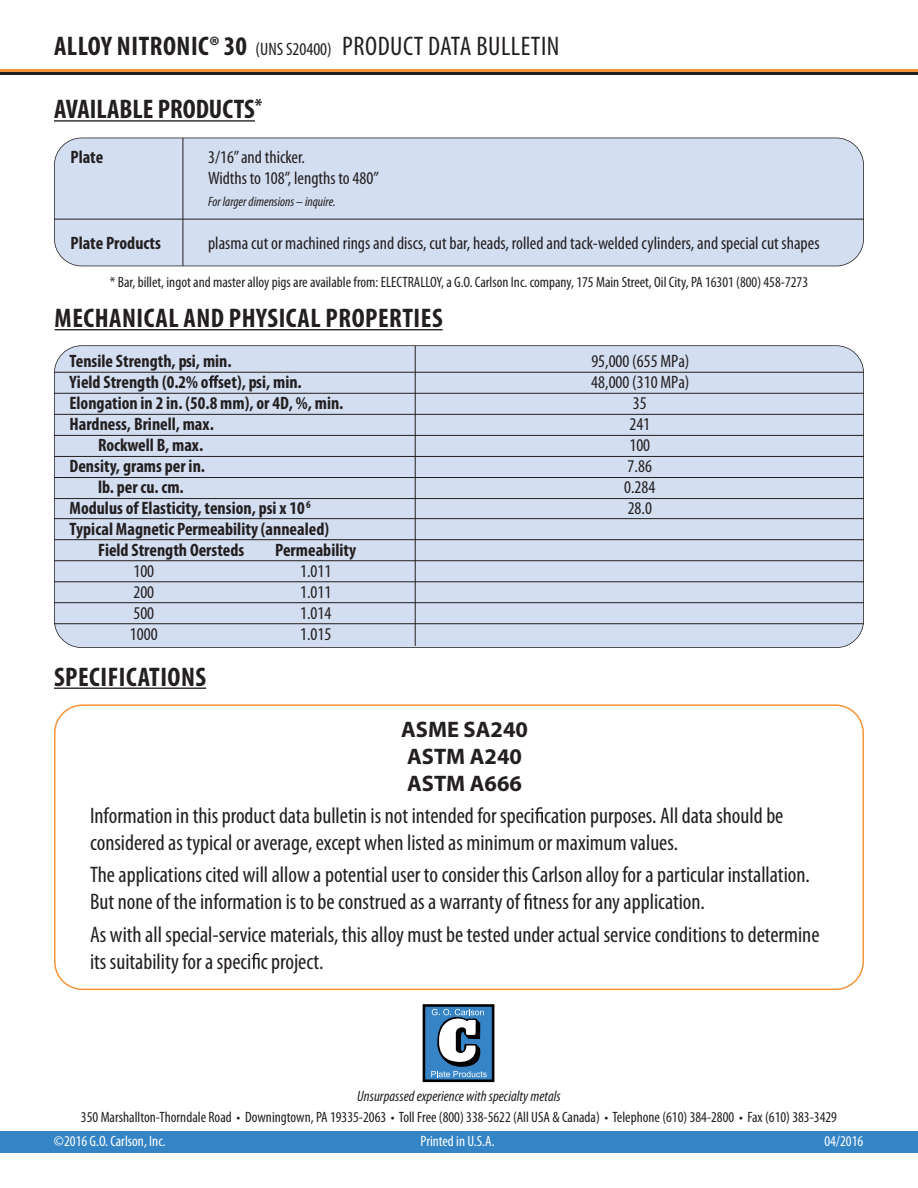
<style>
.page{position:relative;width:918px;height:1188px;background:#fff}
.page>*{position:absolute;margin:0;border:0;box-sizing:border-box;transform-origin:0 0}
.t1{font:condensed 27px "Myriad Pro";letter-spacing:.02em;color:#231f20}
.t2{font:700 condensed 27px "Myriad Pro";letter-spacing:.02em;color:#231f20}
.t3{font:700 condensed 27px "Myriad Pro";color:#231f20}
.t4{font:condensed 22.5px/27px "Myriad Pro";color:#231f20}
.t5{font:700 22.5px/27px "Myriad Pro";color:#231f20}
.t6{font:700 condensed 18px/21px "Myriad Pro";color:#231f20}
.t7{font:condensed 18px/21.6px "Myriad Pro";color:#231f20}
.t8{font:condensed 15px "Myriad Pro";color:#231f20}
.t9{font:condensed 15px "Myriad Pro";color:#fff}
.t10{font:italic condensed 15px "Myriad Pro";color:#231f20}
.t11{font:italic condensed 13.5px "Myriad Pro";color:#231f20}
.s1{font-weight:700}
.s2{font-size:18px}
</style>
<div class="page">
<hr style="left:0;top:69px;width:918px;height:3px;background:#f79439">
<hr style="left:0;top:72px;width:918px;height:3px;background:#231f20">
<div style="left:54px;top:138px;width:810px;height:128px;background:#d3def1"></div>
<svg style="left:54px;top:704px;width:810px;height:286px"></svg>
<hr style="left:55px;top:329px;width:388px;height:1px;background:#231f20">
<hr style="left:54px;top:688px;width:152px;height:1px;background:#231f20">
<svg style="left:535px;top:807px;width:8px;height:16px"></svg>
<svg style="left:524px;top:894px;width:8px;height:15px"></svg>
<svg style="left:252px;top:953px;width:8px;height:16px"></svg>
<div style="left:54px;top:345px;width:810px;height:303px;background:#d3def1"></div>
<svg style="left:209px;top:375px;width:10px;height:13px"></svg>
<hr style="left:54px;top:393px;width:810px;height:1px;background:#231f20">
<hr style="left:54px;top:372px;width:810px;height:1px;background:#231f20">
<hr style="left:54px;top:414px;width:810px;height:1px;background:#231f20">
<hr style="left:54px;top:435px;width:810px;height:1px;background:#231f20">
<hr style="left:54px;top:456px;width:810px;height:1px;background:#231f20">
<hr style="left:54px;top:477px;width:810px;height:1px;background:#231f20">
<hr style="left:54px;top:498px;width:810px;height:1px;background:#231f20">
<hr style="left:54px;top:219px;width:810px;height:1px;background:#231f20">
<hr style="left:183px;top:138px;width:1px;height:128px;background:#231f20">
<hr style="left:415px;top:346px;width:1px;height:300px;background:#231f20">
<hr style="left:54px;top:120px;width:201px;height:2px;background:#231f20">
<hr style="left:54px;top:539px;width:810px;height:1px;background:#231f20">
<hr style="left:54px;top:518px;width:810px;height:1px;background:#231f20">
<hr style="left:54px;top:560px;width:810px;height:1px;background:#231f20">
<hr style="left:54px;top:581px;width:810px;height:1px;background:#231f20">
<hr style="left:54px;top:602px;width:810px;height:1px;background:#231f20">
<hr style="left:54px;top:623px;width:810px;height:1px;background:#231f20">
<div style="left:0;top:1132px;width:918px;height:21px;background:#3585c6"></div>
<svg style="left:423px;top:1004px;width:71px;height:78px"></svg>
<p class="t1" style="left:54px;top:30px;width:507px"><span class="s1">ALLOY NITRONIC® 30</span> <span class="s2">(UNS S20400)</span> PRODUCT DATA BULLETIN</p>
<p class="t3" style="left:54px;top:92px;width:210px">AVAILABLE PRODUCTS<sup>*</sup></p>
<p class="t6" style="left:70px;top:146px;width:34px">Plate</p>
<p class="t7" style="left:208px;top:146px;width:172px">3/16”and thicker.<br>Widths to 108”, lengths to 480”</p>
<p class="t11" style="left:208px;top:193px;width:129px">For larger dimensions – inquire.</p>
<p class="t6" style="left:70px;top:232px;width:92px">Plate Products</p>
<p class="t7" style="left:208px;top:232px;width:613px">plasma cut or machined rings and discs, cut bar, heads, rolled and tack-welded cylinders, and special cut shapes</p>
<p class="t8" style="left:110px;top:273px;width:700px">* Bar, billet, ingot and master alloy pigs are available from: ELECTRALLOY, a G.O. Carlson Inc. company, 175 Main Street, Oil City, PA 16301 (800) 458-7273</p>
<p class="t2" style="left:55px;top:301px;width:390px">MECHANICAL AND PHYSICAL PROPERTIES</p>
<p class="t6" style="left:70px;top:350px;width:164px">Tensile Strength, psi, min.</p>
<p class="t7" style="left:591px;top:350px;width:100px">95,000 (655 MPa)</p>
<p class="t6" style="left:70px;top:371px;width:234px">Yield Strength (0.2% o set), psi, min.</p>
<p class="t7" style="left:591px;top:371px;width:100px">48,000 (310 MPa)</p>
<p class="t6" style="left:70px;top:392px;width:275px">Elongation in 2 in. (50.8 mm), or 4D, %, min.</p>
<p class="t7" style="left:633px;top:392px;width:15px">35</p>
<p class="t6" style="left:70px;top:413px;width:146px">Hardness, Brinell, max.</p>
<p class="t7" style="left:629px;top:413px;width:22px">241</p>
<p class="t6" style="left:98px;top:434px;width:107px">Rockwell B, max.</p>
<p class="t7" style="left:629px;top:434px;width:22px">100</p>
<p class="t6" style="left:70px;top:455px;width:137px">Density, grams per in.</p>
<p class="t7" style="left:628px;top:455px;width:26px">7.86</p>
<p class="t6" style="left:98px;top:476px;width:87px">lb. per cu. cm.</p>
<p class="t7" style="left:624px;top:476px;width:33px">0.284</p>
<p class="t6" style="left:70px;top:497px;width:243px">Modulus of Elasticity, tension, psi x 10<sup>6</sup></p>
<p class="t7" style="left:628px;top:497px;width:26px">28.0</p>
<p class="t6" style="left:98px;top:518px;width:232px;text-indent:-28px">Typical Magnetic Permeability (annealed)<br>Field Strength Oersteds</p>
<p class="t6" style="left:275px;top:539px;width:82px">Permeability</p>
<p class="t7" style="left:133px;top:560px;width:22px">100</p>
<p class="t7" style="left:300px;top:560px;width:33px">1.011</p>
<p class="t7" style="left:133px;top:581px;width:22px">200</p>
<p class="t7" style="left:300px;top:581px;width:33px">1.011</p>
<p class="t7" style="left:133px;top:602px;width:22px">500</p>
<p class="t7" style="left:300px;top:602px;width:33px">1.014</p>
<p class="t7" style="left:130px;top:623px;width:29px">1000</p>
<p class="t7" style="left:300px;top:623px;width:33px">1.015</p>
<p class="t2" style="left:54px;top:660px;width:154px">SPECIFICATIONS</p>
<p class="t5" style="left:401px;top:715px;width:128px">ASME SA240<br>ASTM A240<br>ASTM A666</p>
<p class="t4" style="left:90px;top:802px;width:695px">Information in this product data bulletin is not intended for speci cation purposes. All data should be considered as typical or average, except when listed as minimum or maximum values.</p>
<p class="t4" style="left:90px;top:861px;width:721px">The applications cited will allow a potential user to consider this Carlson alloy for a particular installation.<br>But none of the information is to be construed as a warranty of tness for any application.</p>
<p class="t4" style="left:90px;top:920px;width:731px">As with all special-service materials, this alloy must be tested under actual service conditions to determine its suitability for a speci c project.</p>
<p class="t10" style="left:357px;top:1087px;width:205px">Unsurpassed experience with specialty metals</p>
<p class="t8" style="left:81px;top:1108px;width:757px">350 Marshallton-Thorndale Road • Downingtown, PA 19335-2063 • Toll Free (800) 338-5622 (All USA &amp; Canada) • Telephone (610) 384-2800 • Fax (610) 383-3429</p>
<p class="t9" style="left:54px;top:1132px;width:113px">©2016 G.O. Carlson, Inc.</p>
<p class="t9" style="left:420px;top:1132px;width:76px">Printed in U.S.A.</p>
<p class="t9" style="left:824px;top:1132px;width:40px">04/2016</p>
</div>
